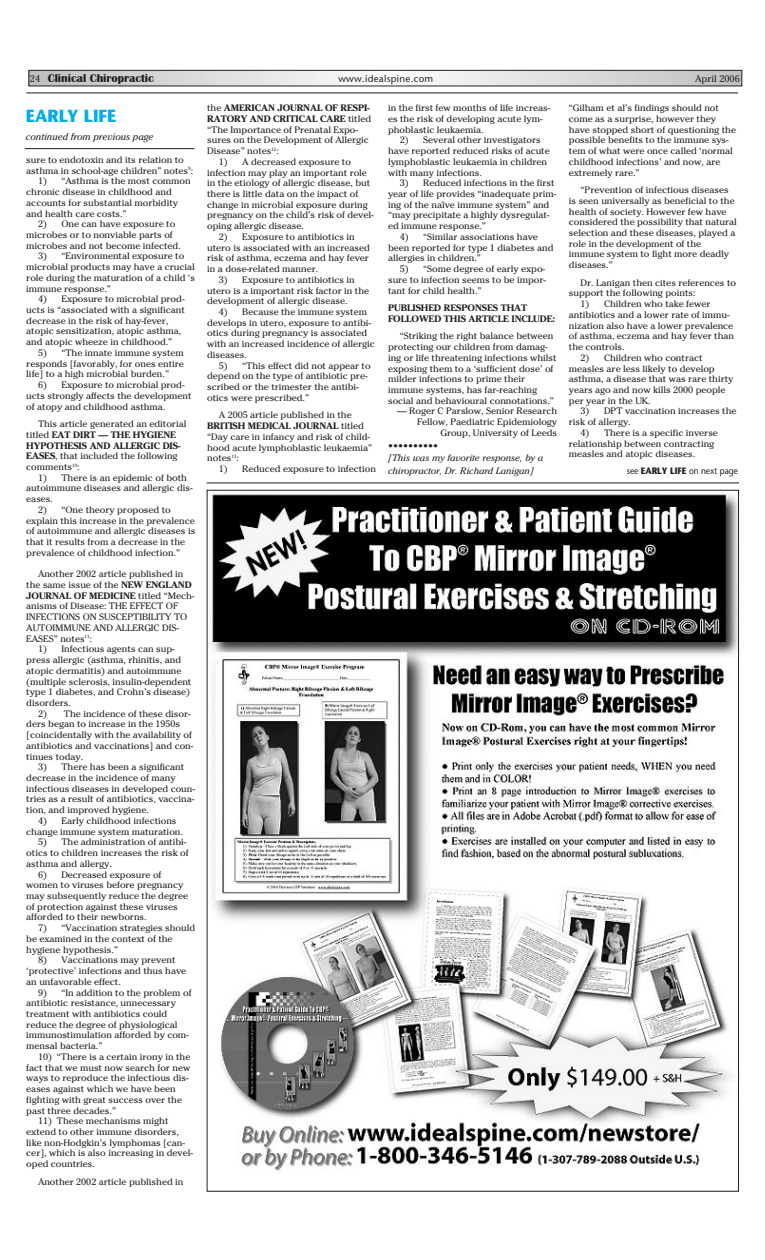
<style>
.page{position:relative;width:765px;height:1260px;background:#fff}
.page>*{position:absolute;margin:0;border:0;box-sizing:border-box;transform-origin:0 0}
.t1{font:700 17.5px "Stone Sans";color:#00aeef;scale:.95 1}
.t2{font:700 11.75px "Britannic";color:#231f20}
.t3{font:italic 9.75px "Cheltenham";color:#231f20}
.t4{font:9.75px "Stone Sans";letter-spacing:.03em;color:#231f20}
.t5{font:9.75px "Cheltenham";color:#231f20}
.t6{font:9.25px/10.8px "Cheltenham";letter-spacing:-.005em;color:#231f20;scale:1.05 1}
.t7{font:italic 9.25px/12.6px "Cheltenham";letter-spacing:-.005em;color:#231f20;scale:1.05 1}
.t8{font:700 9.25px/10.8px "Cheltenham";letter-spacing:-.005em;color:#231f20;scale:1.05 1}
.t9{font:9.25px "Stone Sans";color:#231f20;scale:.9 1}
.s1{font-family:"Cheltenham";font-weight:400;font-size:9.75px}
.s2{font-weight:700}
</style>
<div class="page">
<hr style="left:25px;top:148px;width:169px;height:1px;background:#231f20">
<svg style="left:31px;top:72px;width:709px;height:12px"></svg>
<div style="left:29px;top:70px;width:713px;height:16px;border:1px solid #231f20"></div>
<hr style="left:26px;top:92px;width:712px;height:1px;background:#231f20">
<hr style="left:207px;top:482px;width:532px;height:1px;background:#231f20">
<img style="left:211px;top:493px;width:526px;height:678px">
<p class="t2" style="left:30px;top:72px;width:126px"><span class="s1">24</span> Clinical Chiropractic</p>
<p class="t4" style="left:338px;top:74px;width:96px">www.idealspine.com</p>
<p class="t5" style="left:695px;top:75px;width:46px">April 2006</p>
<h1 class="t1" style="left:26px;top:109px;width:97px">EARLY LIFE</h1>
<p class="t3" style="left:26px;top:133px;width:129px">continued from previous page</p>
<p class="t6" style="left:26px;top:155px;width:160px">sure to endotoxin and its relation to asthma in school-age children” notes<sup>9</sup>:</p>
<p class="t6" style="left:26px;top:177px;width:158px;text-indent:12px">1) “Asthma is the most common chronic disease in childhood and accounts for substantial morbidity and health care costs.”</p>
<p class="t6" style="left:26px;top:220px;width:149px;text-indent:12px">2) One can have exposure to microbes or to nonviable parts of microbes and not become infected.</p>
<p class="t6" style="left:26px;top:252px;width:162px;text-indent:12px">3) “Environmental exposure to microbial products may have a crucial role during the maturation of a child ‘s immune response.”</p>
<p class="t6" style="left:26px;top:295px;width:153px;text-indent:12px">4) Exposure to microbial prod&shy;ucts is “associated with a significant decrease in the risk of hay-fever, atopic sensitization, atopic asthma, and atopic wheeze in childhood.”</p>
<p class="t6" style="left:26px;top:348px;width:152px;text-align:justify;text-indent:12px">5) “The innate immune system responds [favorably, for ones entire life] to a high microbial burden.”</p>
<p class="t6" style="left:26px;top:380px;width:159px;text-indent:12px">6) Exposure to microbial prod&shy;ucts strongly affects the development of atopy and childhood asthma.</p>
<p class="t6" style="left:26px;top:419px;width:154px;text-indent:12px">This article generated an editorial titled <span class="s2">EAT DIRT — THE HYGIENE<br>HYPOTHESIS AND ALLERGIC DIS-<br>EASES</span>, that included the following comments<sup>10</sup>:</p>
<p class="t6" style="left:26px;top:473px;width:160px;text-indent:12px">1) There is an epidemic of both autoimmune diseases and allergic dis&shy;eases.</p>
<p class="t6" style="left:26px;top:505px;width:163px;text-indent:12px">2) “One theory proposed to explain this increase in the prevalence of autoimmune and allergic diseases is that it results from a decrease in the prevalence of childhood infection.”</p>
<p class="t6" style="left:26px;top:570px;width:162px;text-indent:12px">Another 2002 article published in the same issue of the <span class="s2">NEW ENGLAND<br>JOURNAL OF MEDICINE</span> titled “Mech&shy;anisms of Disease: THE EFFECT OF<br>INFECTIONS ON SUSCEPTIBILITY TO<br>AUTOIMMUNE AND ALLERGIC DIS-<br>EASES” notes<sup>11</sup>:</p>
<p class="t6" style="left:26px;top:645px;width:159px;text-indent:12px">1) Infectious agents can sup&shy;press allergic (asthma, rhinitis, and atopic dermatitis) and autoimmune (multiple sclerosis, insulin-dependent type 1 diabetes, and Crohn’s disease) disorders.</p>
<p class="t6" style="left:26px;top:709px;width:161px;text-indent:12px">2) The incidence of these disor&shy;ders began to increase in the 1950s [coincidentally with the availability of antibiotics and vaccinations] and con&shy;tinues today.</p>
<p class="t6" style="left:26px;top:763px;width:162px;text-indent:12px">3) There has been a significant decrease in the incidence of many infectious diseases in developed coun&shy;tries as a result of antibiotics, vaccina&shy;tion, and improved hygiene.</p>
<p class="t6" style="left:26px;top:816px;width:151px;text-align:center">4) Early childhood infections change immune system maturation.</p>
<p class="t6" style="left:26px;top:838px;width:156px;text-indent:12px">5) The administration of antibi&shy;otics to children increases the risk of asthma and allergy.</p>
<p class="t6" style="left:26px;top:870px;width:156px;text-indent:12px">6) Decreased exposure of women to viruses before pregnancy may subsequently reduce the degree of protection against these viruses afforded to their newborns.</p>
<p class="t6" style="left:26px;top:924px;width:162px;text-indent:12px">7) “Vaccination strategies should be examined in the context of the hygiene hypothesis.”</p>
<p class="t6" style="left:26px;top:956px;width:154px;text-indent:12px">8) Vaccinations may prevent ‘protective’ infections and thus have an unfavorable effect.</p>
<p class="t6" style="left:26px;top:988px;width:159px;text-indent:12px">9) “In addition to the problem of antibiotic resistance, unnecessary treatment with antibiotics could reduce the degree of physiological immunostimulation afforded by com&shy;mensal bacteria.”</p>
<p class="t6" style="left:26px;top:1052px;width:158px;text-indent:12px">10) “There is a certain irony in the fact that we must now search for new ways to reproduce the infectious dis&shy;eases against which we have been fighting with great success over the past three decades.”</p>
<p class="t6" style="left:26px;top:1117px;width:160px;text-indent:12px">11) These mechanisms might extend to other immune disorders, like non-Hodgkin’s lymphomas [can&shy;cer], which is also increasing in devel&shy;oped countries.</p>
<p class="t6" style="left:38px;top:1177px;width:140px">Another 2002 article published in</p>
<p class="t6" style="left:207px;top:104px;width:158px">the <span class="s2">AMERICAN JOURNAL OF RESPI-<br>RATORY AND CRITICAL CARE</span> titled “The Importance of Prenatal Expo&shy;sures on the Development of Allergic<br>Disease” notes<sup>12</sup>:</p>
<p class="t6" style="left:207px;top:157px;width:160px;text-indent:12px">1) A decreased exposure to infection may play an important role in the etiology of allergic disease, but there is little data on the impact of change in microbial exposure during pregnancy on the child’s risk of devel&shy;oping allergic disease.</p>
<p class="t6" style="left:207px;top:232px;width:156px;text-indent:12px">2) Exposure to antibiotics in utero is associated with an increased risk of asthma, eczema and hay fever in a dose-related manner.</p>
<p class="t6" style="left:207px;top:275px;width:156px;text-indent:12px">3) Exposure to antibiotics in utero is a important risk factor in the development of allergic disease.</p>
<p class="t6" style="left:207px;top:307px;width:161px;text-indent:12px">4) Because the immune system develops in utero, exposure to antibi&shy;otics during pregnancy is associated with an increased incidence of allergic diseases.</p>
<p class="t6" style="left:207px;top:361px;width:157px;text-indent:12px">5) “This effect did not appear to depend on the type of antibiotic pre&shy;scribed or the trimester the antibi&shy;otics were prescribed.”</p>
<p class="t6" style="left:207px;top:411px;width:159px;text-indent:12px">A 2005 article published in the<br><span class="s2">BRITISH MEDICAL JOURNAL</span> titled “Day care in infancy and risk of child&shy;hood acute lymphoblastic leukaemia” notes<sup>13</sup>:</p>
<p class="t6" style="left:219px;top:464px;width:151px">1) Reduced exposure to infection</p>
<p class="t6" style="left:388px;top:104px;width:156px">in the first few months of life increas&shy;es the risk of developing acute lym&shy;phoblastic leukaemia.</p>
<p class="t6" style="left:388px;top:136px;width:156px;text-indent:12px">2) Several other investigators have reported reduced risks of acute lymphoblastic leukaemia in children with many infections.</p>
<p class="t6" style="left:388px;top:179px;width:162px;text-indent:12px">3) Reduced infections in the first year of life provides “inadequate prim&shy;ing of the naïve immune system” and “may precipitate a highly dysregulat&shy;ed immune response.”</p>
<p class="t6" style="left:388px;top:232px;width:159px;text-indent:12px">4) “Similar associations have been reported for type 1 diabetes and allergies in children.”</p>
<p class="t6" style="left:388px;top:264px;width:152px;text-align:justify;text-indent:12px">5) “Some degree of early expo&shy;sure to infection seems to be impor&shy;tant for child health.”</p>
<p class="t8" style="left:388px;top:303px;width:161px">PUBLISHED RESPONSES THAT<br>FOLLOWED THIS ARTICLE INCLUDE:</p>
<p class="t6" style="left:388px;top:332px;width:162px;text-indent:12px">“Striking the right balance between protecting our children from damag&shy;ing or life threatening infections whilst exposing them to a ‘sufficient dose’ of milder infections to prime their immune systems, has far-reaching social and behavioural connotations.”</p>
<p class="t6" style="left:397px;top:407px;width:154px;text-align:right">— Roger C Parslow, Senior Research<br>Fellow, Paediatric Epidemiology<br>Group, University of Leeds</p>
<p class="t6" style="left:388px;top:441px;width:49px">••••••••••</p>
<p class="t7" style="left:388px;top:453px;width:149px">[This was my favorite response, by a chiropractor, Dr. Richard Lanigan]</p>
<p class="t6" style="left:569px;top:104px;width:161px">“Gilham et al’s findings should not come as a surprise, however they have stopped short of questioning the possible benefits to the immune sys&shy;tem of what were once called ‘normal childhood infections’ and now, are extremely rare.”</p>
<p class="t6" style="left:569px;top:185px;width:161px;text-indent:12px">“Prevention of infectious diseases is seen universally as beneficial to the health of society. However few have considered the possibility that natural selection and these diseases, played a role in the development of the immune system to fight more deadly diseases.”</p>
<p class="t6" style="left:569px;top:278px;width:161px;text-indent:12px">Dr. Lanigan then cites references to support the following points:</p>
<p class="t6" style="left:569px;top:300px;width:159px;text-indent:12px">1) Children who take fewer antibiotics and a lower rate of immu&shy;nization also have a lower prevalence of asthma, eczema and hay fever than the controls.</p>
<p class="t6" style="left:569px;top:353px;width:158px;text-indent:12px">2) Children who contract measles are less likely to develop asthma, a disease that was rare thirty years ago and now kills 2000 people per year in the UK.</p>
<p class="t6" style="left:569px;top:407px;width:161px;text-indent:12px">3) DPT vaccination increases the risk of allergy.</p>
<p class="t6" style="left:569px;top:428px;width:143px;text-indent:12px">4) There is a specific inverse relationship between contracting measles and atopic diseases.</p>
<p class="t9" style="left:627px;top:467px;width:125px">see <span class="s2">EARLY LIFE</span> on next page</p>
</div>
